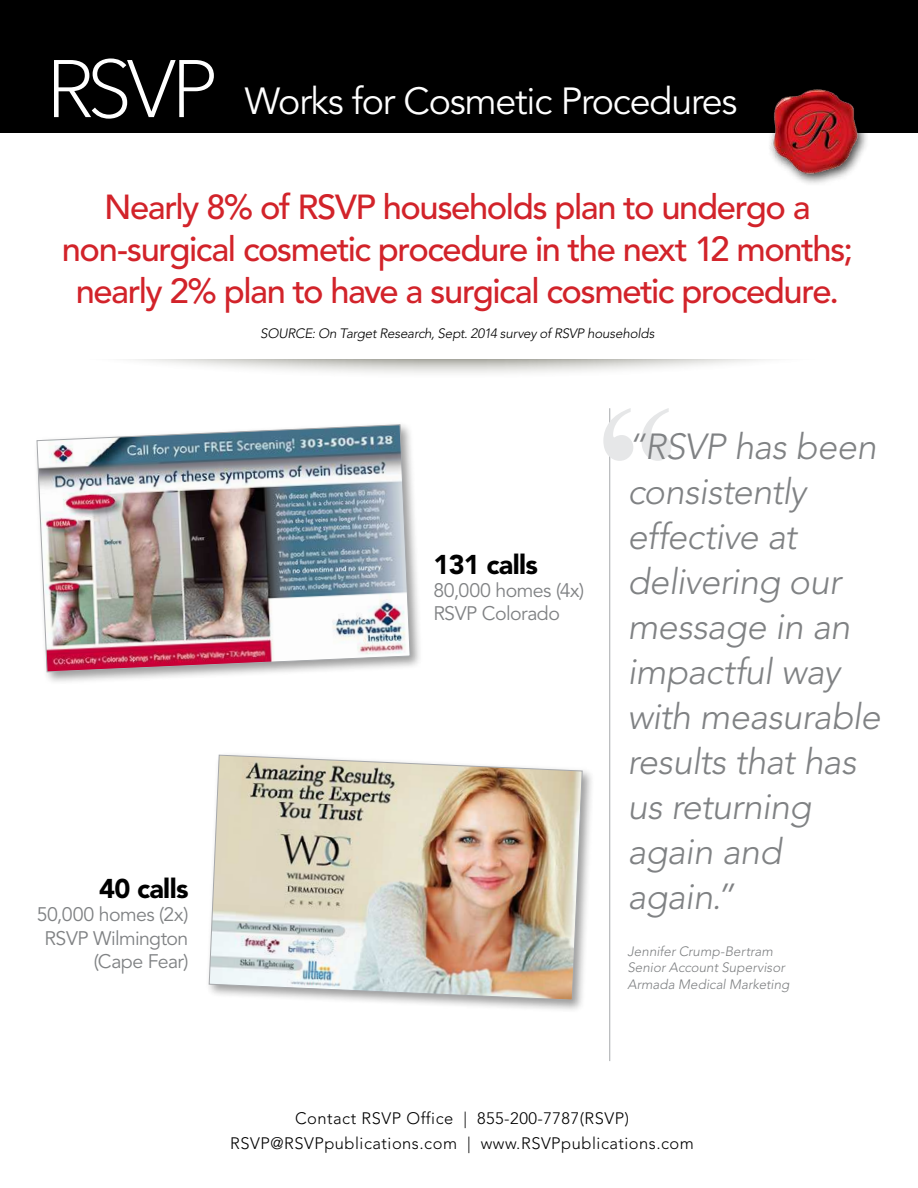
<style>
.page{position:relative;width:918px;height:1188px;background:#fff}
.page>*{position:absolute;margin:0;border:0;box-sizing:border-box;transform-origin:0 0}
.t1{font:37.5px "Avenir LT Std";letter-spacing:-.03em;color:#fff}
.t2{font:italic 300 36px/45px "Avenir LT Std";letter-spacing:-.02em;color:#808284}
.t3{font:500 34.5px/42px "Avenir LT Std";letter-spacing:-.04em;color:#d2232a;text-align:center}
.t4{font:900 27px "Avenir LT Std";letter-spacing:-.025em;color:#000}
.t5{font:19.5px/23.4px "Avenir LT Std";letter-spacing:-.025em;color:#808284}
.t6{font:300 16.5px/25.5px "Avenir LT Std";letter-spacing:.03em;color:#000;text-align:center}
.t7{font:italic 300 13.5px/16.5px "Avenir LT Std";color:#808284}
.t8{font:italic 300 13.5px "Avenir LT Std";letter-spacing:-.015em;color:#000}
</style>
<div class="page">
<hr style="left:609px;top:408px;width:1px;height:653px;background:#a7a9ac">
<svg style="left:603px;top:408px;width:68px;height:53px"></svg>
<svg style="left:129px;top:359px;width:642px;height:14px"></svg>
<div style="left:0;top:0;width:918px;height:133px;background:#000"></div>
<svg style="left:54px;top:58px;width:160px;height:61px"></svg>
<div style="left:768px;top:84px;width:102px;height:102px;background:#000;opacity:.75"></div>
<img style="left:770px;top:87px;width:94px;height:91px">
<div style="left:34px;top:421px;width:390px;height:264px;background:#000;opacity:.4"></div>
<img style="left:37px;top:424px;width:374px;height:248px">
<div style="left:206px;top:752px;width:389px;height:262px;background:#000;opacity:.4"></div>
<img style="left:209px;top:755px;width:374px;height:245px">
<p class="t1" style="left:245px;top:85px;width:494px">Works for Cosmetic Procedures</p>
<p class="t3" style="left:62px;top:190px;width:793px">Nearly 8% of RSVP households plan to undergo a non-surgical cosmetic procedure in the next 12 months; nearly 2% plan to have a surgical cosmetic procedure.</p>
<p class="t8" style="left:260px;top:327px;width:396px">SOURCE: On Target Research, Sept. 2014 survey of RSVP households</p>
<p class="t4" style="left:99px;top:873px;width:91px">40 calls</p>
<p class="t5" style="left:37px;top:905px;width:153px;text-align:right">50,000 homes (2x)<br>RSVP Wilmington (Cape Fear)</p>
<p class="t4" style="left:433px;top:548px;width:106px">131 calls</p>
<p class="t5" style="left:433px;top:581px;width:152px">80,000 homes (4x)<br>RSVP Colorado</p>
<p class="t2" style="left:627px;top:427px;width:255px">“RSVP has been consistently effective at delivering our message in an impactful way with measurable results that has us returning again and again.”</p>
<p class="t7" style="left:627px;top:944px;width:163px">Jennifer Crump-Bertram<br>Senior Account Supervisor<br>Armada Medical Marketing</p>
<p class="t6" style="left:230px;top:1107px;width:465px">Contact RSVP Office | 855-200-7787(RSVP)<br>RSVP@RSVPpublications.com | www.RSVPpublications.com</p>
</div>
